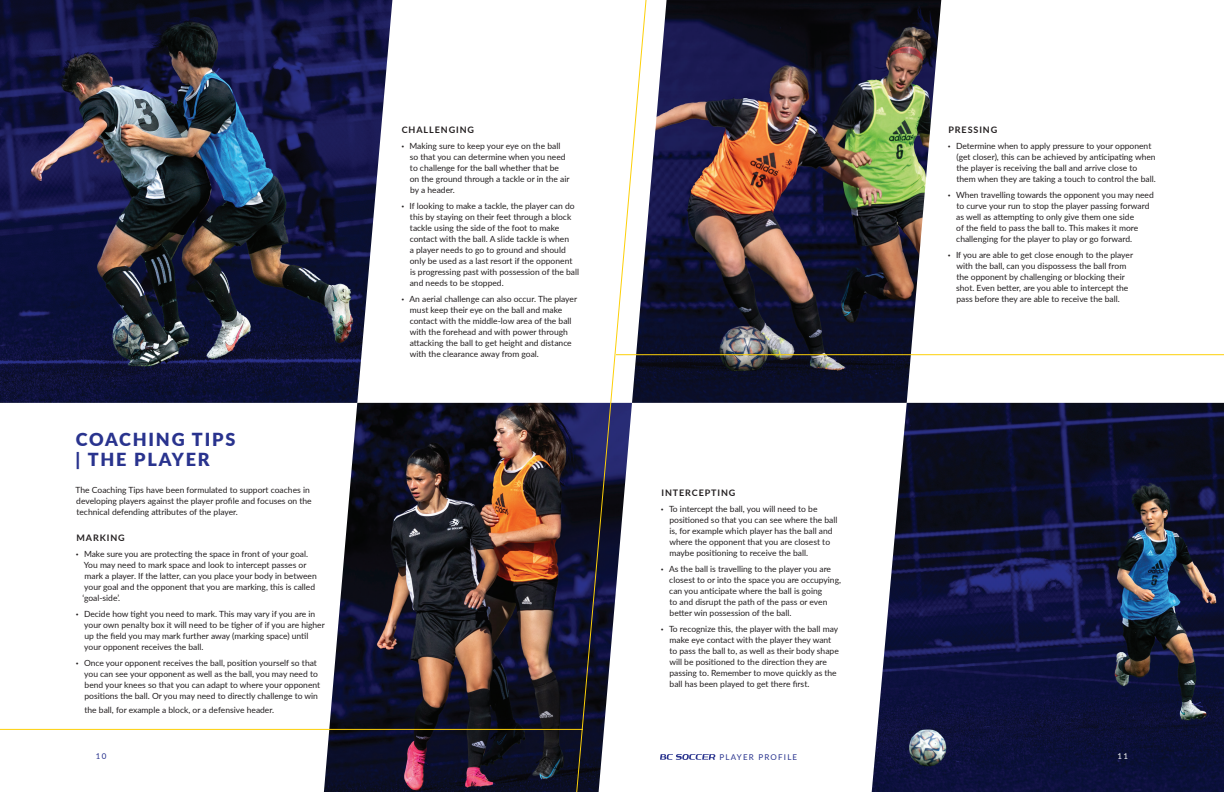
<style>
.page{position:relative;width:1224px;height:792px;background:#fff}
.page>*{position:absolute;margin:0;border:0;box-sizing:border-box;transform-origin:0 0}
.t1{font:900 18px/20px "Lato";letter-spacing:.1em;color:#29338e}
.t2{font:700 9px "Lato";letter-spacing:.1em;color:#231f20}
.t3{font:8.5px/11px "Lato";color:#231f20}
.t4{font:8px "Lato";letter-spacing:.15em;color:#29338e}
.t5{font:8px "Lato";color:#fff}
.s1{font-size:5px}
</style>
<div class="page">
<img style="left:0;top:0;width:392px;height:403px">
<img style="left:324px;top:403px;width:248px;height:389px">
<img style="left:652px;top:0;width:289px;height:403px">
<img style="left:872px;top:403px;width:352px;height:389px">
<hr style="left:0;top:729px;width:583px;height:1px;background:#fdd008">
<hr style="left:616px;top:354px;width:608px;height:1px;background:#fdd008">
<svg style="left:572px;top:0;width:80px;height:792px"></svg>
<svg style="left:660px;top:754px;width:55px;height:6px"></svg>
<h1 class="t1" style="left:76px;top:429px;width:161px">COACHING TIPS | THE PLAYER</h1>
<p class="t3" style="left:76px;top:484px;width:238px">The Coaching Tips have been formulated to support coaches in developing players against the player profile and focuses on the technical defending attributes of the player.</p>
<p class="t2" style="left:76px;top:531px;width:50px">MARKING</p>
<p class="t3" style="left:82px;top:548px;width:236px;text-indent:-6px"><span class="s1">•</span> Make sure you are protecting the space in front of your goal.<br>You may need to mark space and look to intercept passes or mark a player. If the latter, can you place your body in between your goal and the opponent that you are marking, this is called ‘goal-side’.</p>
<p class="t3" style="left:84px;top:608px;width:242px;text-indent:-8px"><span class="s1">•</span> Decide how tight you need to mark. This may vary if you are in your own penalty box it will need to be tigher of if you are higher up the field you may mark further away (marking space) until your opponent receives the ball.</p>
<p class="t3" style="left:84px;top:657px;width:237px;text-indent:-8px"><span class="s1">•</span> Once your opponent receives the ball, position yourself so that you can see your opponent as well as the ball, you may need to bend your knees so that you can adapt to where your opponent positions the ball. Or you may need to directly challenge to win</p>
<p class="t3" style="left:84px;top:704px;width:191px">the ball, for example a block, or a defensive header.</p>
<p class="t2" style="left:402px;top:123px;width:74px">CHALLENGING</p>
<p class="t3" style="left:410px;top:140px;width:161px;text-indent:-8px"><span class="s1">•</span> Making sure to keep your eye on the ball so that you can determine when you need to challenge for the ball whether that be on the ground through a tackle or in the air by a header.</p>
<p class="t3" style="left:410px;top:200px;width:171px;text-indent:-8px"><span class="s1">•</span> If looking to make a tackle, the player can do this by staying on their feet through a block tackle using the side of the foot to make contact with the ball. A slide tackle is when<br>a player needs to go to ground and should only be used as a last resort if the opponent is progressing past with possession of the ball and needs to be stopped.</p>
<p class="t3" style="left:410px;top:293px;width:169px;text-indent:-8px"><span class="s1">•</span> An aerial challenge can also occur. The player must keep their eye on the ball and make contact with the middle-low area of the ball with the forehead and with power through attacking the ball to get height and distance with the clearance away from goal.</p>
<p class="t2" style="left:661px;top:486px;width:75px">INTERCEPTING</p>
<p class="t3" style="left:669px;top:503px;width:170px;text-indent:-8px"><span class="s1">•</span> To intercept the ball, you will need to be positioned so that you can see where the ball is, for example which player has the ball and where the opponent that you are closest to maybe positioning to receive the ball.</p>
<p class="t3" style="left:669px;top:563px;width:173px;text-indent:-8px"><span class="s1">•</span> As the ball is travelling to the player you are closest to or into the space you are occupying, can you anticipate where the ball is going<br>to and disrupt the path of the pass or even better win possession of the ball.</p>
<p class="t3" style="left:669px;top:623px;width:171px;text-indent:-8px"><span class="s1">•</span> To recognize this, the player with the ball may make eye contact with the player they want to pass the ball to, as well as their body shape will be positioned to the direction they are passing to. Remember to move quickly as the ball has been played to get there first.</p>
<p class="t2" style="left:948px;top:123px;width:50px">PRESSING</p>
<p class="t3" style="left:956px;top:140px;width:201px;text-indent:-8px"><span class="s1">•</span> Determine when to apply pressure to your opponent (get closer), this can be achieved by anticipating when the player is receiving the ball and arrive close to them when they are taking a touch to control the ball.</p>
<p class="t3" style="left:956px;top:189px;width:199px;text-indent:-8px"><span class="s1">•</span> When travelling towards the opponent you may need to curve your run to stop the player passing forward as well as attempting to only give them one side<br>of the field to pass the ball to. This makes it more challenging for the player to play or go forward.</p>
<p class="t3" style="left:948px;top:249px;width:187px;text-align:center"><span class="s1">•</span> If you are able to get close enough to the player with the ball, can you dispossess the ball from<br>the opponent by challenging or blocking their shot. Even better, are you able to intercept the pass before they are able to receive the ball.</p>
<p class="t4" style="left:96px;top:751px;width:12px">10</p>
<p class="t4" style="left:720px;top:751px;width:79px">PLAYER PROFILE</p>
<p class="t5" style="left:1118px;top:751px;width:12px">11</p>
</div>
